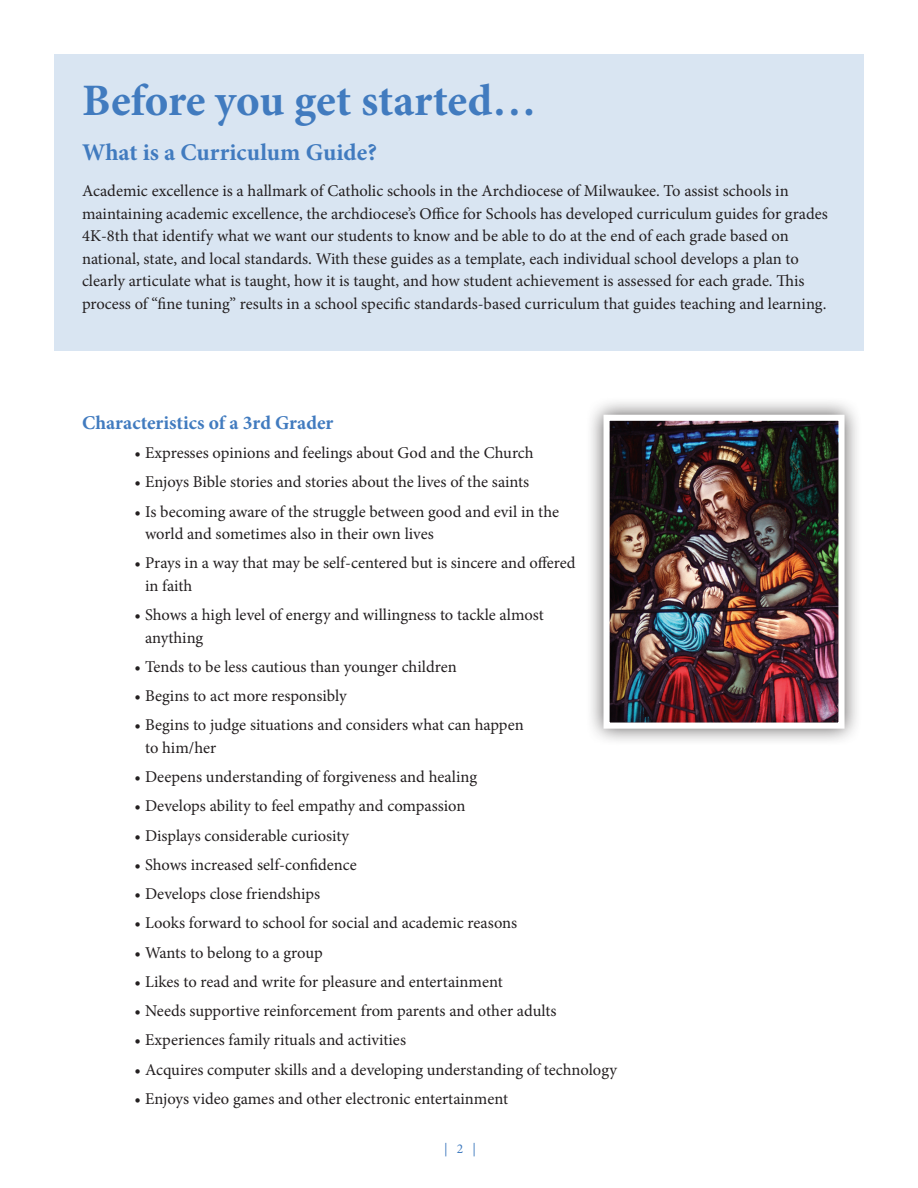
<style>
.page{position:relative;width:918px;height:1188px;background:#fff}
.page>*{position:absolute;margin:0;border:0;box-sizing:border-box;transform-origin:0 0}
.t1{font:700 45px "Minion Pro";letter-spacing:-.005em;color:#417bbf}
.t2{font:700 24px "Minion Pro";color:#417bbf}
.t3{font:700 19.5px "Minion Pro";color:#417bbf}
.t4{font:16.5px/22.5px "Minion Pro";color:#231f20}
.t5{font:13.5px "Minion Pro";color:#417bbf}
</style>
<div class="page">
<div style="left:54px;top:54px;width:810px;height:297px;background:#d9e5f2"></div>
<div style="left:586px;top:397px;width:277px;height:350px;background:#231f20;opacity:.75"></div>
<img style="left:611px;top:422px;width:227px;height:300px">
<div style="left:604px;top:415px;width:241px;height:314px;border:6px solid #fff"></div>
<p class="t1" style="left:82px;top:69px;width:456px">Before you get started…</p>
<p class="t2" style="left:82px;top:136px;width:296px">What is a Curriculum Guide?</p>
<p class="t4" style="left:82px;top:180px;width:747px">Academic excellence is a hallmark of Catholic schools in the Archdiocese of Milwaukee. To assist schools in maintaining academic excellence, the archdiocese’s Office for Schools has developed curriculum guides for grades 4K-8th that identify what we want our students to know and be able to do at the end of each grade based on national, state, and local standards. With these guides as a template, each individual school develops a plan to clearly articulate what is taught, how it is taught, and how student achievement is assessed for each grade. This process of “fine tuning” results in a school specific standards-based curriculum that guides teaching and learning.</p>
<p class="t3" style="left:82px;top:409px;width:253px">Characteristics of a 3rd Grader</p>
<p class="t4" style="left:135px;top:442px;width:401px">• Expresses opinions and feelings about God and the Church</p>
<p class="t4" style="left:135px;top:471px;width:396px">• Enjoys Bible stories and stories about the lives of the saints</p>
<p class="t4" style="left:145px;top:500px;width:416px;text-indent:-10px">• Is becoming aware of the struggle between good and evil in the world and sometimes also in their own lives</p>
<p class="t4" style="left:145px;top:552px;width:432px;text-indent:-10px">• Prays in a way that may be self-centered but is sincere and offered in faith</p>
<p class="t4" style="left:145px;top:604px;width:400px;text-indent:-10px">• Shows a high level of energy and willingness to tackle almost anything</p>
<p class="t4" style="left:135px;top:655px;width:324px">• Tends to be less cautious than younger children</p>
<p class="t4" style="left:135px;top:685px;width:214px">• Begins to act more responsibly</p>
<p class="t4" style="left:145px;top:714px;width:380px;text-indent:-10px">• Begins to judge situations and considers what can happen to him/her</p>
<p class="t4" style="left:135px;top:766px;width:344px">• Deepens understanding of forgiveness and healing</p>
<p class="t4" style="left:135px;top:795px;width:332px">• Develops ability to feel empathy and compassion</p>
<p class="t4" style="left:135px;top:824px;width:216px">• Displays considerable curiosity</p>
<p class="t4" style="left:135px;top:853px;width:224px">• Shows increased self-confidence</p>
<p class="t4" style="left:135px;top:883px;width:187px">• Develops close friendships</p>
<p class="t4" style="left:135px;top:912px;width:384px">• Looks forward to school for social and academic reasons</p>
<p class="t4" style="left:135px;top:941px;width:190px">• Wants to belong to a group</p>
<p class="t4" style="left:135px;top:970px;width:370px">• Likes to read and write for pleasure and entertainment</p>
<p class="t4" style="left:135px;top:1000px;width:424px">• Needs supportive reinforcement from parents and other adults</p>
<p class="t4" style="left:135px;top:1029px;width:273px">• Experiences family rituals and activities</p>
<p class="t4" style="left:135px;top:1058px;width:484px">• Acquires computer skills and a developing understanding of technology</p>
<p class="t4" style="left:135px;top:1087px;width:375px">• Enjoys video games and other electronic entertainment</p>
<p class="t5" style="left:444px;top:1140px;width:33px">| 2 |</p>
</div>
